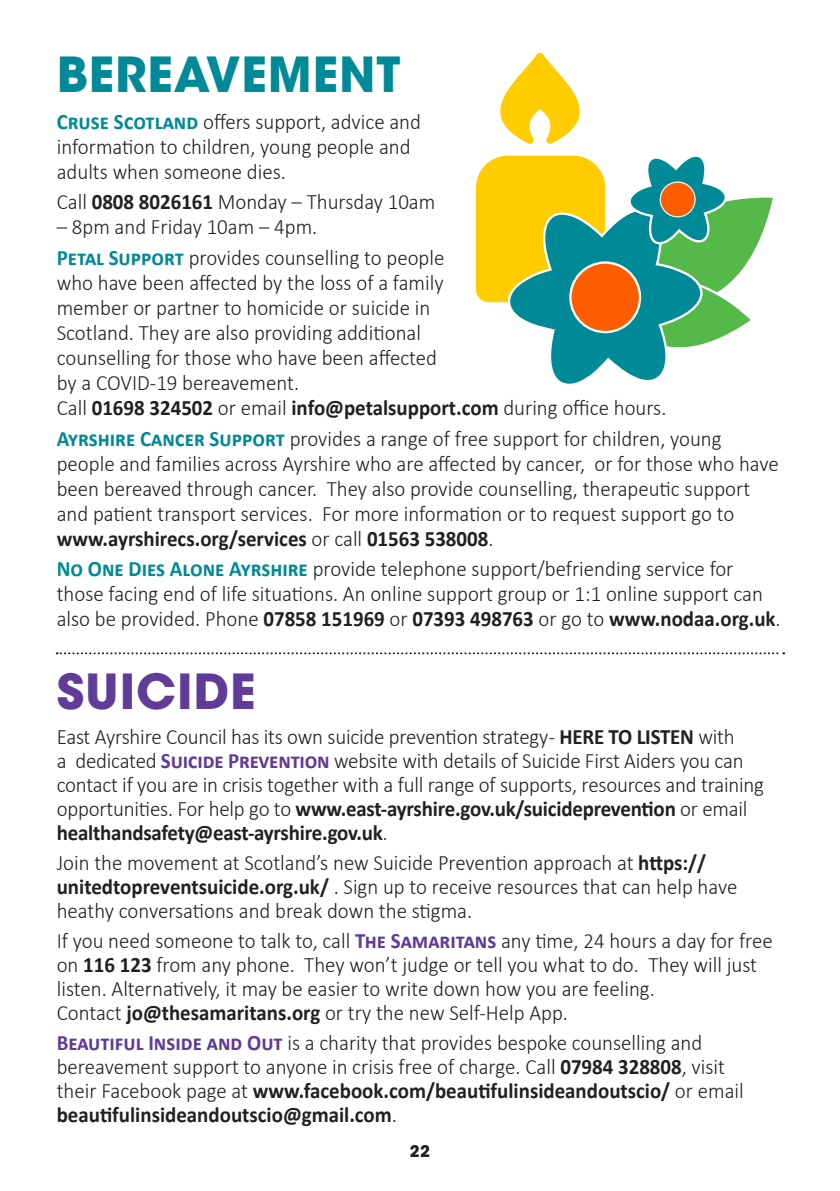
<style>
.page{position:relative;width:840px;height:1191px;background:#fff}
.page>*{position:absolute;margin:0;border:0;box-sizing:border-box;transform-origin:0 0}
.MAIN_HEADERS{font:700 48px "ITC Avant Garde Std";letter-spacing:.02em;color:#008996}
.MAIN_HEADERS-2{font:700 48px "ITC Avant Garde Std";letter-spacing:.02em;color:#603b97}
.BODY_TEXT{font:300 22px/25px "Calibri";color:#231f20;scale:.95 1}
.t1{font:700 16px "ITC Avant Garde Std";color:#231f20}
.s1{font-weight:700;color:#008996}
.s2{font-weight:700}
.s3{font-weight:700;color:#603b97}
</style>
<div class="page">
<svg style="left:57px;top:652px;width:726px;height:2px"></svg>
<svg style="left:476px;top:52px;width:297px;height:332px"></svg>
<div style="left:659px;top:182px;width:36px;height:35px;background:#ff5e00;border-radius:50%"></div>
<div style="left:659px;top:181px;width:36px;height:37px;border:1px solid #fff;border-radius:50%"></div>
<p class="MAIN_HEADERS" style="left:57px;top:43px;width:345px">BEREAVEMENT</p>
<p class="BODY_TEXT" style="left:57px;top:109px;width:385px"><span class="s1">Cruse Scotland</span> offers support, advice and information to children, young people and adults when someone dies.</p>
<p class="BODY_TEXT" style="left:57px;top:189px;width:400px">Call <span class="s2">0808 8026161</span> Monday – Thursday 10am</p>
<p class="BODY_TEXT" style="left:57px;top:214px;width:276px">– 8pm and Friday 10am – 4pm.</p>
<p class="BODY_TEXT" style="left:57px;top:245px;width:643px"><span class="s1">Petal Support</span> provides counselling to people<br>who have been affected by the loss of a family<br>member or partner to homicide or suicide in<br>Scotland. They are also providing additional<br>counselling for those who have been affected<br>by a COVID-19 bereavement.<br>Call <span class="s2">01698 324502</span> or email <span class="s2">info@petalsupport.com</span> during office hours.</p>
<p class="BODY_TEXT" style="left:57px;top:426px;width:761px"><span class="s1">Ayrshire Cancer Support</span> provides a range of free support for children, young people and families across Ayrshire who are affected by cancer, or for those who have been bereaved through cancer. They also provide counselling, therapeutic support and patient transport services. For more information or to request support go to <span class="s2">www.ayrshirecs.org/services</span> or call <span class="s2">01563 538008</span>.</p>
<p class="BODY_TEXT" style="left:57px;top:556px;width:763px"><span class="s1">No One Dies Alone Ayrshire</span> provide telephone support/befriending service for those facing end of life situations. An online support group or 1:1 online support can also be provided. Phone <span class="s2">07858 151969</span> or <span class="s2">07393 498763</span> or go to <span class="s2">www.nodaa.org.uk</span>.</p>
<p class="MAIN_HEADERS-2" style="left:57px;top:660px;width:200px">SUICIDE</p>
<p class="BODY_TEXT" style="left:57px;top:725px;width:745px;line-height:24px">East Ayrshire Council has its own suicide prevention strategy - <span class="s2">HERE TO LISTEN</span> with<br>a dedicated <span class="s3">Suicide Prevention</span> website with details of Suicide First Aiders you can contact if you are in crisis together with a full range of supports, resources and training opportunities. For help go to <span class="s2">www.east-ayrshire.gov.uk/suicideprevention</span> or email <span class="s2">healthandsafety@east-ayrshire.gov.uk</span>.</p>
<p class="BODY_TEXT" style="left:57px;top:850px;width:717px;line-height:24px">Join the movement at Scotland’s new Suicide Prevention approach at <span class="s2">https:// unitedtopreventsuicide.org.uk/</span> . Sign up to receive resources that can help have heathy conversations and break down the stigma.</p>
<p class="BODY_TEXT" style="left:57px;top:928px;width:754px;line-height:24px">If you need someone to talk to, call <span class="s3">The Samaritans</span> any time, 24 hours a day for free on <span class="s2">116 123</span> from any phone. They won’t judge or tell you what to do. They will just listen. Alternatively, it may be easier to write down how you are feeling.<br>Contact <span class="s2">jo@thesamaritans.org</span> or try the new Self-Help App.</p>
<p class="BODY_TEXT" style="left:57px;top:1030px;width:724px;line-height:24px"><span class="s3">Beautiful Inside and Out</span> is a charity that provides bespoke counselling and bereavement support to anyone in crisis free of charge. Call <span class="s2">07984 328808</span>, visit their Facebook page at <span class="s2">www.facebook.com/beautifulinsideandoutscio/</span> or email <span class="s2">beautifulinsideandoutscio@gmail.com</span>.</p>
<p class="t1" style="left:409px;top:1141px;width:22px">22</p>
</div>
